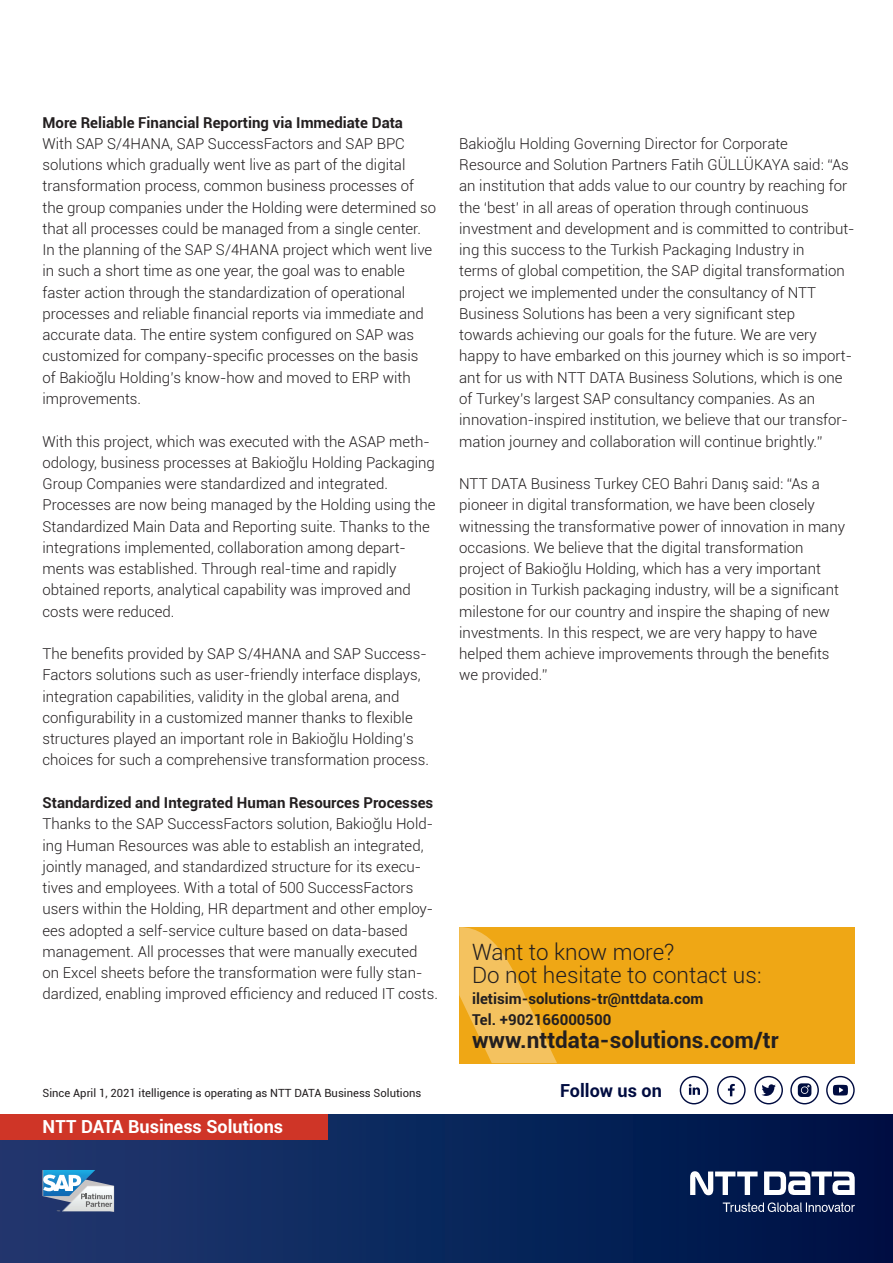
<style>
.page{position:relative;width:893px;height:1263px;background:#fff}
.page>*{position:absolute;margin:0;border:0;box-sizing:border-box;transform-origin:0 0}
.NTT_CTA_light_15pt{font:300 22.5px "Roboto";color:#231f20}
.NTT_CTA_light_15pt-2{font:700 22.5px "Roboto";color:#231f20}
.t1{font:700 18px "Roboto";color:#fff}
.t2{font:700 18px "Roboto";color:#000c40}
._07_Copy_grid_10pt{font:300 15px/21.3px "Roboto";color:#231f20}
._05_Headline_H2_grid{font:700 15px "Roboto";color:#231f20}
.NTT_CTA_light_15pt-3{font:700 15px "Roboto";color:#231f20}
._09_Legende_7_5pt_re{font:11.25px "Roboto";color:#231f20}
</style>
<div class="page">
<div style="left:0;top:1114px;width:893px;height:149px;background:linear-gradient(to right,#203970,#001245)"></div>
<div style="left:0;top:1114px;width:327px;height:26px;background:#cf3527"></div>
<div style="left:459px;top:927px;width:396px;height:136px;background:#efa715"></div>
<svg style="left:459px;top:927px;width:98px;height:136px"></svg>
<svg style="left:43px;top:1170px;width:71px;height:42px"></svg>
<svg style="left:764px;top:1171px;width:91px;height:24px"></svg>
<svg style="left:690px;top:1171px;width:68px;height:24px"></svg>
<svg style="left:723px;top:1202px;width:132px;height:10px"></svg>
<svg style="left:761px;top:1084px;width:15px;height:12px"></svg>
<div style="left:754px;top:1076px;width:29px;height:28px;border:1px solid #000c40;border-radius:50%"></div>
<div style="left:680px;top:1076px;width:28px;height:28px;border:1px solid #000c40;border-radius:50%"></div>
<svg style="left:689px;top:1084px;width:11px;height:11px"></svg>
<div style="left:717px;top:1076px;width:29px;height:28px;border:1px solid #000c40;border-radius:50%"></div>
<svg style="left:728px;top:1084px;width:7px;height:12px"></svg>
<div style="left:826px;top:1076px;width:29px;height:28px;border:1px solid #000c40;border-radius:50%"></div>
<svg style="left:833px;top:1085px;width:15px;height:10px"></svg>
<div style="left:790px;top:1076px;width:29px;height:28px;border:1px solid #000c40;border-radius:50%"></div>
<svg style="left:798px;top:1083px;width:13px;height:14px"></svg>
<p class="_05_Headline_H2_grid" style="left:43px;top:112px;width:362px">More Reliable Financial Reporting via Immediate Data</p>
<p class="_07_Copy_grid_10pt" style="left:43px;top:132px;width:364px">With SAP S/4HANA, SAP SuccessFactors and SAP BPC</p>
<p class="_07_Copy_grid_10pt" style="left:43px;top:154px;width:364px">solutions which gradually went live as part of the digital</p>
<p class="_07_Copy_grid_10pt" style="left:43px;top:175px;width:373px">transformation process, common business processes of</p>
<p class="_07_Copy_grid_10pt" style="left:43px;top:196px;width:395px">the group companies under the Holding were determined so</p>
<p class="_07_Copy_grid_10pt" style="left:43px;top:217px;width:380px">that all processes could be managed from a single center.</p>
<p class="_07_Copy_grid_10pt" style="left:43px;top:239px;width:391px">In the planning of the SAP S/4HANA project which went live</p>
<p class="_07_Copy_grid_10pt" style="left:43px;top:260px;width:364px">in such a short time as one year, the goal was to enable</p>
<p class="_07_Copy_grid_10pt" style="left:43px;top:281px;width:364px">faster action through the standardization of operational</p>
<p class="_07_Copy_grid_10pt" style="left:43px;top:302px;width:383px">processes and reliable financial reports via immediate and</p>
<p class="_07_Copy_grid_10pt" style="left:43px;top:324px;width:373px">accurate data. The entire system configured on SAP was</p>
<p class="_07_Copy_grid_10pt" style="left:43px;top:345px;width:377px">customized for company-specific processes on the basis</p>
<p class="_07_Copy_grid_10pt" style="left:43px;top:366px;width:370px">of Bakioğlu Holding’s know-how and moved to ERP with</p>
<p class="_07_Copy_grid_10pt" style="left:43px;top:387px;width:100px">improvements.</p>
<p class="_07_Copy_grid_10pt" style="left:43px;top:430px;width:394px">With this project, which was executed with the ASAP meth&shy;odology, business processes at Bakioğlu Holding Packaging</p>
<p class="_07_Copy_grid_10pt" style="left:43px;top:472px;width:347px">Group Companies were standardized and integrated.</p>
<p class="_07_Copy_grid_10pt" style="left:43px;top:494px;width:394px">Processes are now being managed by the Holding using the</p>
<p class="_07_Copy_grid_10pt" style="left:43px;top:515px;width:389px">Standardized Main Data and Reporting suite. Thanks to the</p>
<p class="_07_Copy_grid_10pt" style="left:43px;top:536px;width:365px">integrations implemented, collaboration among depart&shy;ments was established. Through real-time and rapidly</p>
<p class="_07_Copy_grid_10pt" style="left:43px;top:579px;width:370px">obtained reports, analytical capability was improved and</p>
<p class="_07_Copy_grid_10pt" style="left:43px;top:600px;width:134px">costs were reduced.</p>
<p class="_07_Copy_grid_10pt" style="left:43px;top:643px;width:386px">The benefits provided by SAP S/4HANA and SAP Success-</p>
<p class="_07_Copy_grid_10pt" style="left:43px;top:664px;width:380px">Factors solutions such as user-friendly interface displays,</p>
<p class="_07_Copy_grid_10pt" style="left:43px;top:685px;width:358px">integration capabilities, validity in the global arena, and</p>
<p class="_07_Copy_grid_10pt" style="left:43px;top:706px;width:372px">configurability in a customized manner thanks to flexible</p>
<p class="_07_Copy_grid_10pt" style="left:43px;top:728px;width:373px">structures played an important role in Bakioğlu Holding’s</p>
<p class="_07_Copy_grid_10pt" style="left:43px;top:749px;width:388px">choices for such a comprehensive transformation process.</p>
<p class="_05_Headline_H2_grid" style="left:43px;top:792px;width:392px">Standardized and Integrated Human Resources Processes</p>
<p class="_07_Copy_grid_10pt" style="left:43px;top:813px;width:392px">Thanks to the SAP SuccessFactors solution, Bakioğlu Hold&shy;ing Human Resources was able to establish an integrated,</p>
<p class="_07_Copy_grid_10pt" style="left:43px;top:855px;width:380px">jointly managed, and standardized structure for its execu&shy;tives and employees. With a total of 500 SuccessFactors</p>
<p class="_07_Copy_grid_10pt" style="left:43px;top:898px;width:392px">users within the Holding, HR department and other employ&shy;ees adopted a self-service culture based on data-based</p>
<p class="_07_Copy_grid_10pt" style="left:43px;top:940px;width:376px">management. All processes that were manually executed</p>
<p class="_07_Copy_grid_10pt" style="left:43px;top:961px;width:397px">on Excel sheets before the transformation were fully stan&shy;dardized, enabling improved efficiency and reduced IT costs.</p>
<p class="_07_Copy_grid_10pt" style="left:459px;top:132px;width:330px">Bakioğlu Holding Governing Director for Corporate</p>
<p class="_07_Copy_grid_10pt" style="left:459px;top:154px;width:391px">Resource and Solution Partners Fatih GÜLLÜKAYA said: “As</p>
<p class="_07_Copy_grid_10pt" style="left:459px;top:175px;width:389px">an institution that adds value to our country by reaching for</p>
<p class="_07_Copy_grid_10pt" style="left:459px;top:196px;width:351px">the ‘best’ in all areas of operation through continuous</p>
<p class="_07_Copy_grid_10pt" style="left:459px;top:217px;width:397px">investment and development and is committed to contribut&shy;ing this success to the Turkish Packaging Industry in</p>
<p class="_07_Copy_grid_10pt" style="left:459px;top:260px;width:387px">terms of global competition, the SAP digital transformation</p>
<p class="_07_Copy_grid_10pt" style="left:459px;top:281px;width:359px">project we implemented under the consultancy of NTT</p>
<p class="_07_Copy_grid_10pt" style="left:459px;top:302px;width:337px">Business Solutions has been a very significant step</p>
<p class="_07_Copy_grid_10pt" style="left:459px;top:324px;width:359px">towards achieving our goals for the future. We are very</p>
<p class="_07_Copy_grid_10pt" style="left:459px;top:345px;width:394px">happy to have embarked on this journey which is so import&shy;ant for us with NTT DATA Business Solutions, which is one</p>
<p class="_07_Copy_grid_10pt" style="left:459px;top:387px;width:357px">of Turkey’s largest SAP consultancy companies. As an</p>
<p class="_07_Copy_grid_10pt" style="left:459px;top:409px;width:390px">innovation-inspired institution, we believe that our transfor&shy;mation journey and collaboration will continue brightly.”</p>
<p class="_07_Copy_grid_10pt" style="left:459px;top:472px;width:362px">NTT DATA Business Turkey CEO Bahri Danış said: “As a</p>
<p class="_07_Copy_grid_10pt" style="left:459px;top:494px;width:357px">pioneer in digital transformation, we have been closely</p>
<p class="_07_Copy_grid_10pt" style="left:459px;top:515px;width:387px">witnessing the transformative power of innovation in many</p>
<p class="_07_Copy_grid_10pt" style="left:459px;top:536px;width:346px">occasions. We believe that the digital transformation</p>
<p class="_07_Copy_grid_10pt" style="left:459px;top:558px;width:363px">project of Bakioğlu Holding, which has a very important</p>
<p class="_07_Copy_grid_10pt" style="left:459px;top:579px;width:381px">position in Turkish packaging industry, will be a significant</p>
<p class="_07_Copy_grid_10pt" style="left:459px;top:600px;width:372px">milestone for our country and inspire the shaping of new</p>
<p class="_07_Copy_grid_10pt" style="left:459px;top:621px;width:360px">investments. In this respect, we are very happy to have</p>
<p class="_07_Copy_grid_10pt" style="left:459px;top:643px;width:372px">helped them achieve improvements through the benefits</p>
<p class="_07_Copy_grid_10pt" style="left:459px;top:664px;width:90px">we provided.”</p>
<p class="NTT_CTA_light_15pt" style="left:472px;top:937px;width:204px">Want to know more?</p>
<p class="NTT_CTA_light_15pt" style="left:472px;top:959px;width:291px">Do not hesitate to contact us:</p>
<p class="NTT_CTA_light_15pt-3" style="left:472px;top:988px;width:233px">iletisim-solutions-tr@nttdata.com</p>
<p class="NTT_CTA_light_15pt-3" style="left:472px;top:1009px;width:141px">Tel. +902166000500</p>
<p class="NTT_CTA_light_15pt-2" style="left:472px;top:1024px;width:308px">www.nttdata-solutions.com/tr</p>
<p class="_09_Legende_7_5pt_re" style="left:43px;top:1084px;width:380px">Since April 1, 2021 itelligence is operating as NTT DATA Business Solutions</p>
<p class="t2" style="left:560px;top:1077px;width:103px">Follow us on</p>
<p class="t1" style="left:43px;top:1114px;width:242px">NTT DATA Business Solutions</p>
</div>
